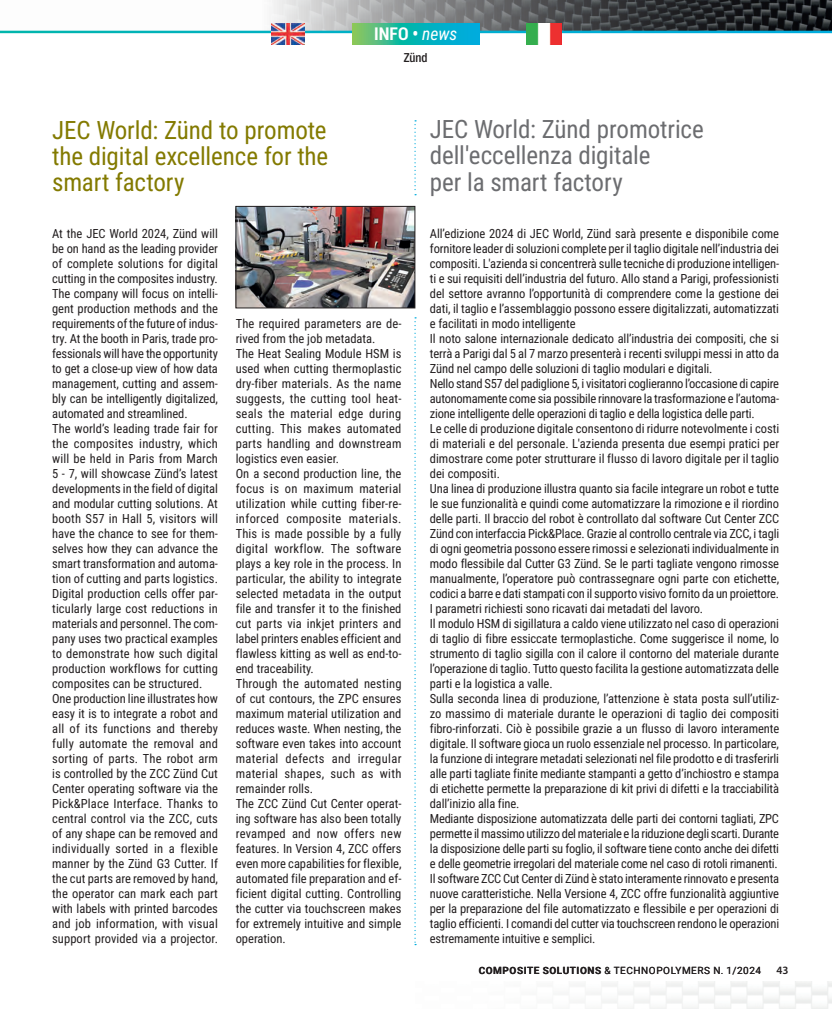
<style>
.page{position:relative;width:832px;height:1009px;background:#fff}
.page>*{position:absolute;margin:0;border:0;box-sizing:border-box;transform-origin:0 0}
.t1{font:25px/26.2px "Roboto Condensed";letter-spacing:-.005em;color:#6c6d70}
.t2{font:25px/26.2px "Roboto Condensed";letter-spacing:-.005em;color:#837a00;text-align:justify}
.t3{font:700 condensed 17.5px "Roboto";color:#fff}
.t4{font:12.5px/15px "Roboto Condensed";letter-spacing:-.01em;color:#231f20}
.t5{font:500 condensed 12.5px "Helvetica Neue";color:#231f20}
.t6{font:600 11.25px "Myriad Pro";color:#231f20}
.t7{font:10px "Roboto";letter-spacing:.055em;color:#231f20}
.s1{font-family:"Roboto Condensed";font-weight:400;font-style:italic;font-stretch:normal}
.s2{font-weight:700}
</style>
<div class="page">
<img style="left:0;top:0;width:831px;height:31px">
<svg style="left:352px;top:24px;width:127px;height:21px;background:#20b6aa"></svg>
<img style="left:526px;top:24px;width:35px;height:21px">
<img style="left:271px;top:24px;width:33px;height:21px">
<svg style="left:414px;top:120px;width:2px;height:75px"></svg>
<svg style="left:414px;top:317px;width:2px;height:628px"></svg>
<img style="left:238px;top:208px;width:175px;height:98px">
<div style="left:236px;top:206px;width:179px;height:102px;border:1px solid #231f20"></div>
<h2 class="t3" style="left:374px;top:22px;width:84px">INFO • <span class="s1">news</span></h2>
<h1 class="t2" style="left:52px;top:116px;width:277px">JEC World: Zünd to promote the digital excellence for the smart factory</h1>
<p class="t5" style="left:403px;top:50px;width:25px">Zünd</p>
<h1 class="t1" style="left:430px;top:115px;width:275px">JEC World: Zünd promotrice dell'eccellenza digitale<br>per la smart factory</h1>
<p class="t4" style="left:52px;top:225px;width:167px">At the JEC World 2024, Zünd will be on hand as the leading provider of complete solutions for digital cutting in the composites industry.<br>The company will focus on intelli&shy;gent production methods and the requirements of the future of indus&shy;try. At the booth in Paris, trade pro&shy;fessionals will have the opportunity to get a close-up view of how data management, cutting and assem&shy;bly can be intelligently digitalized, automated and streamlined.<br>The world’s leading trade fair for the composites industry, which will be held in Paris from March 5 - 7, will showcase Zünd’s latest developments in the field of digital and modular cutting solutions. At booth S57 in Hall 5, visitors will have the chance to see for them&shy;selves how they can advance the smart transformation and automa&shy;tion of cutting and parts logistics.<br>Digital production cells offer par&shy;ticularly large cost reductions in materials and personnel. The com&shy;pany uses two practical examples to demonstrate how such digital production workflows for cutting composites can be structured.<br>One production line illustrates how easy it is to integrate a robot and all of its functions and thereby fully automate the removal and sorting of parts. The robot arm is controlled by the ZCC Zünd Cut Center operating software via the Pick&amp;Place Interface. Thanks to central control via the ZCC, cuts of any shape can be removed and individually sorted in a flexible manner by the Zünd G3 Cutter. If the cut parts are removed by hand, the operator can mark each part with labels with printed barcodes and job information, with visual support provided via a projector.</p>
<p class="t4" style="left:236px;top:315px;width:167px">The required parameters are de&shy;rived from the job metadata.<br>The Heat Sealing Module HSM is used when cutting thermoplastic dry-fiber materials. As the name suggests, the cutting tool heat&shy;seals the material edge during cutting. This makes automated parts handling and downstream logistics even easier.<br>On a second production line, the focus is on maximum material utilization while cutting fiber-re&shy;inforced composite materials.<br>This is made possible by a fully digital workflow. The software plays a key role in the process. In particular, the ability to integrate selected metadata in the output file and transfer it to the finished cut parts via inkjet printers and label printers enables efficient and flawless kitting as well as end-to&shy;end traceability.<br>Through the automated nesting of cut contours, the ZPC ensures maximum material utilization and reduces waste. When nesting, the software even takes into account material defects and irregular material shapes, such as with remainder rolls.<br>The ZCC Zünd Cut Center operat&shy;ing software has also been totally revamped and now offers new features. In Version 4, ZCC offers even more capabilities for flexible, automated file preparation and ef&shy;ficient digital cutting. Controlling the cutter via touchscreen makes for extremely intuitive and simple operation.</p>
<p class="t4" style="left:430px;top:225px;width:351px">All’edizione 2024 di JEC World, Zünd sarà presente e disponibile come fornitore leader di soluzioni complete per il taglio digitale nell’industria dei compositi. L'azienda si concentrerà sulle tecniche di produzione intelligen&shy;ti e sui requisiti dell’industria del futuro. Allo stand a Parigi, professionisti del settore avranno l’opportunità di comprendere come la gestione dei dati, il taglio e l’assemblaggio possono essere digitalizzati, automatizzati e facilitati in modo intelligente<br>Il noto salone internazionale dedicato all’industria dei compositi, che si terrà a Parigi dal 5 al 7 marzo presenterà i recenti sviluppi messi in atto da Zünd nel campo delle soluzioni di taglio modulari e digitali.<br>Nello stand S57 del padiglione 5, i visitatori coglieranno l’occasione di capire autonomamente come sia possibile rinnovare la trasformazione e l’automa&shy;zione intelligente delle operazioni di taglio e della logistica delle parti.<br>Le celle di produzione digitale consentono di ridurre notevolmente i costi di materiali e del personale. L'azienda presenta due esempi pratici per dimostrare come poter strutturare il flusso di lavoro digitale per il taglio dei compositi.<br>Una linea di produzione illustra quanto sia facile integrare un robot e tutte le sue funzionalità e quindi come automatizzare la rimozione e il riordino delle parti. Il braccio del robot è controllato dal software Cut Center ZCC Zünd con interfaccia Pick&amp;Place. Grazie al controllo centrale via ZCC, i tagli di ogni geometria possono essere rimossi e selezionati individualmente in modo flessibile dal Cutter G3 Zünd. Se le parti tagliate vengono rimosse manualmente, l’operatore può contrassegnare ogni parte con etichette, codici a barre e dati stampati con il supporto visivo fornito da un proiettore.<br>I parametri richiesti sono ricavati dai metadati del lavoro.<br>Il modulo HSM di sigillatura a caldo viene utilizzato nel caso di operazioni di taglio di fibre essiccate termoplastiche. Come suggerisce il nome, lo strumento di taglio sigilla con il calore il contorno del materiale durante l’operazione di taglio. Tutto questo facilita la gestione automatizzata delle parti e la logistica a valle.<br>Sulla seconda linea di produzione, l’attenzione è stata posta sull’utiliz&shy;zo massimo di materiale durante le operazioni di taglio dei compositi fibro-rinforzati. Ciò è possibile grazie a un flusso di lavoro interamente digitale. Il software gioca un ruolo essenziale nel processo. In particolare, la funzione di integrare metadati selezionati nel file prodotto e di trasferirli alle parti tagliate finite mediante stampanti a getto d’inchiostro e stampa di etichette permette la preparazione di kit privi di difetti e la tracciabilità dall’inizio alla fine.<br>Mediante disposizione automatizzata delle parti dei contorni tagliati, ZPC permette il massimo utilizzo del materiale e la riduzione degli scarti. Durante la disposizione delle parti su foglio, il software tiene conto anche dei difetti e delle geometrie irregolari del materiale come nel caso di rotoli rimanenti.<br>Il software ZCC Cut Center di Zünd è stato interamente rinnovato e presenta nuove caratteristiche. Nella Versione 4, ZCC offre funzionalità aggiuntive per la preparazione del file automatizzato e flessibile e per operazioni di taglio efficienti. I comandi del cutter via touchscreen rendono le operazioni estremamente intuitive e semplici.</p>
<p class="t7" style="left:478px;top:963px;width:284px"><span class="s2">COMPOSITE SOLUTIONS</span> &amp; TECHNOPOLYMERS N. 1/2024</p>
<p class="t6" style="left:776px;top:963px;width:14px">43</p>
</div>
